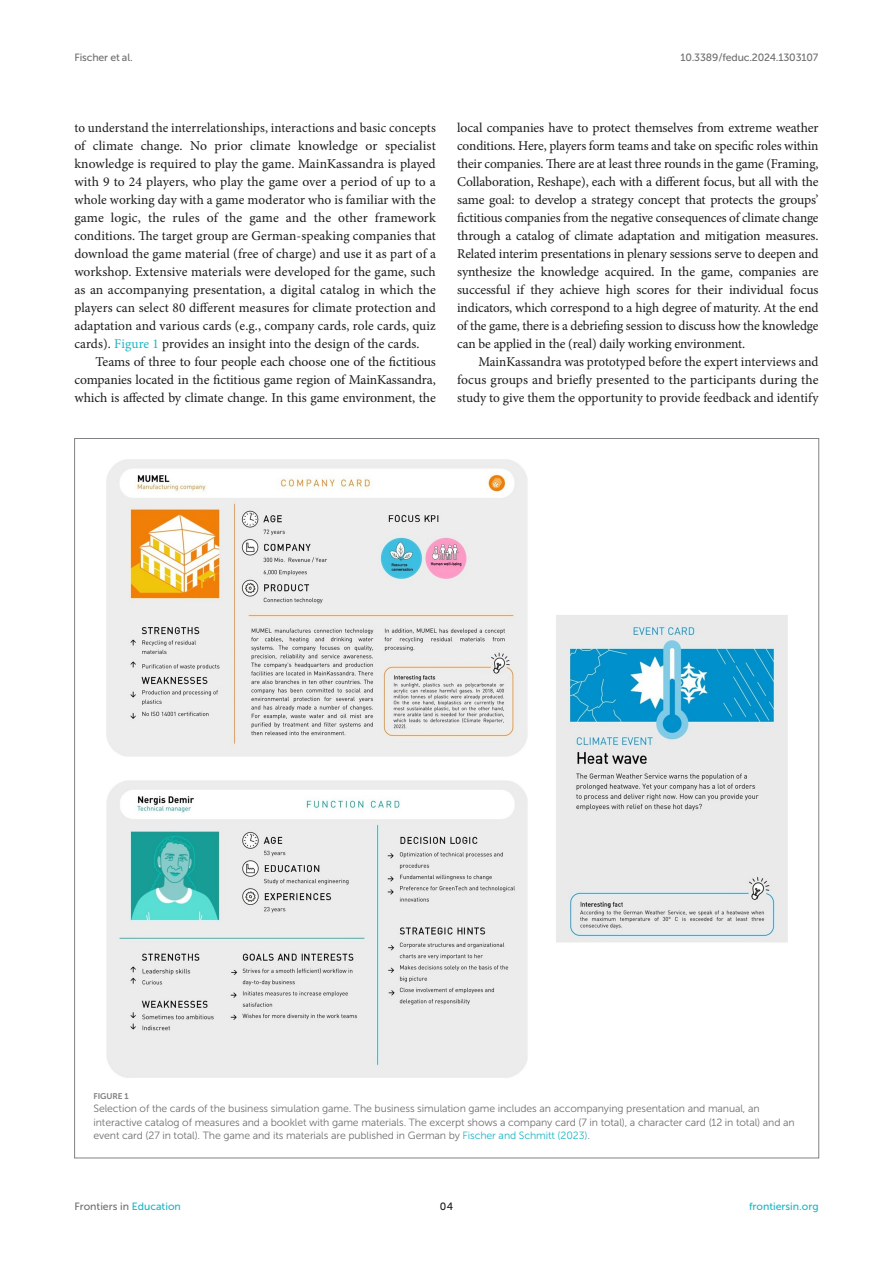
<style>
.page{position:relative;width:893px;height:1263px;background:#fff}
.page>*{position:absolute;margin:0;border:0;box-sizing:border-box;transform-origin:0 0}
.TEXT{font:13.5px/18px "Minion Pro";letter-spacing:-.005em;color:#1b1c1b;text-align:justify}
.FIG_LEG{font:10.5px/13.5px "Museo Sans 300";letter-spacing:-.01em;color:#706f70}
.t1{font:10.5px "Museo Sans 500";letter-spacing:-.015em;color:#706f70}
.t2{font:10.5px "Museo Sans 500";color:#1db5c3}
.t3{font:10.5px "Museo Sans 500";color:#1b1c1b}
.FIG_HD{font:8.25px "Museo Sans 700";letter-spacing:-.01em;color:#7e7f7f}
.s1{color:#1db5c3}
</style>
<div class="page">
<img style="left:106px;top:459px;width:682px;height:619px">
<p class="t1" style="left:74px;top:51px;width:60px">Fischer et al.</p>
<p class="t1" style="left:680px;top:51px;width:139px">10.3389/feduc.2024.1303107</p>
<p class="TEXT" style="left:74px;top:119px;width:363px">to understand the interrelationships, interactions and basic concepts of climate change. No prior climate knowledge or specialist knowledge is required to play the game. MainKassandra is played with 9 to 24 players, who play the game over a period of up to a whole working day with a game moderator who is familiar with the game logic, the rules of the game and the other framework conditions. The target group are German-speaking companies that download the game material (free of charge) and use it as part of a workshop. Extensive materials were developed for the game, such as an accompanying presentation, a digital catalog in which the players can select 80 different measures for climate protection and adaptation and various cards (e.g., company cards, role cards, quiz cards). <span class="s1">Figure 1</span> provides an insight into the design of the cards.</p>
<p class="TEXT" style="left:74px;top:353px;width:363px;text-indent:21px">Teams of three to four people each choose one of the fictitious companies located in the fictitious game region of MainKassandra, which is affected by climate change. In this game environment, the</p>
<p class="TEXT" style="left:457px;top:119px;width:363px">local companies have to protect themselves from extreme weather conditions. Here, players form teams and take on specific roles within their companies. There are at least three rounds in the game (Framing, Collaboration, Reshape), each with a different focus, but all with the same goal: to develop a strategy concept that protects the groups’ fictitious companies from the negative consequences of climate change through a catalog of climate adaptation and mitigation measures.<br>Related interim presentations in plenary sessions serve to deepen and synthesize the knowledge acquired. In the game, companies are successful if they achieve high scores for their individual focus indicators, which correspond to a high degree of maturity. At the end of the game, there is a debriefing session to discuss how the knowledge can be applied in the (real) daily working environment.</p>
<p class="TEXT" style="left:457px;top:353px;width:363px;text-indent:21px">MainKassandra was prototyped before the expert interviews and focus groups and briefly presented to the participants during the study to give them the opportunity to provide feedback and identify</p>
<p class="FIG_HD" style="left:94px;top:1091px;width:37px">FIGURE 1</p>
<p class="FIG_LEG" style="left:94px;top:1102px;width:703px">Selection of the cards of the business simulation game. The business simulation game includes an accompanying presentation and manual, an interactive catalog of measures and a booklet with game materials. The excerpt shows a company card (7 in total), a character card (12 in total) and an event card (27 in total). The game and its materials are published in German by <span class="s1">Fischer and Schmitt (2023)</span>.</p>
<p class="t1" style="left:74px;top:1200px;width:108px">Frontiers in <span class="s1">Education</span></p>
<p class="t3" style="left:440px;top:1200px;width:15px">04</p>
<p class="t2" style="left:749px;top:1200px;width:71px">frontiersin.org</p>
</div>
